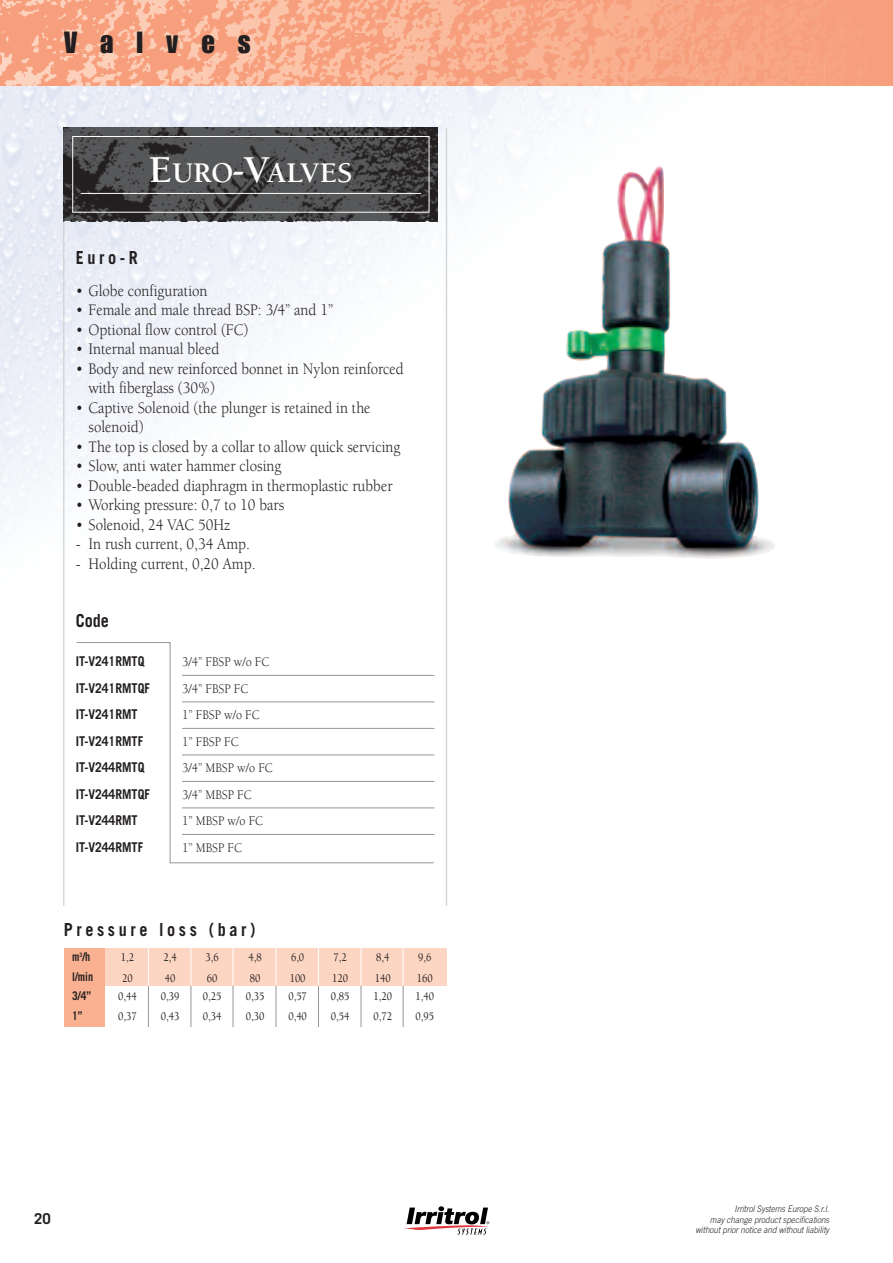
<style>
.page{position:relative;width:893px;height:1263px;background:#fff}
.page>*{position:absolute;margin:0;border:0;box-sizing:border-box;transform-origin:0 0}
.t1{font:30px "Impact";letter-spacing:.77em;color:#231f20}
.t2{font:700 29.25px "Berkeley";color:#fff}
.t3{font:700 18px "Trade Gothic";letter-spacing:.22em;color:#231f20;scale:.9 1}
.t4{font:16.5px/19.5px "Berkeley";color:#231f20;scale:.9 1}
.t5{font:700 15px "Trade Gothic";color:#231f20}
.t6{font:700 13.5px "Trade Gothic";color:#231f20;scale:.9 1}
.t7{font:13.5px "Berkeley";color:#231f20;scale:.9 1}
.t8{font:500 12px "Berkeley";color:#231f20;scale:.85 1}
.t9{font:700 12px "Trade Gothic";color:#231f20;scale:.85 1}
.t10{font:italic 300 9px/10.5px "Trade Gothic";color:#231f20;text-align:right;scale:.9 1}
.s1{font-size:39px}
</style>
<div class="page">
<hr style="left:148px;top:948px;width:1px;height:79px;background:#939598">
<hr style="left:190px;top:948px;width:1px;height:79px;background:#939598">
<hr style="left:233px;top:948px;width:1px;height:79px;background:#939598">
<hr style="left:276px;top:948px;width:1px;height:79px;background:#939598">
<hr style="left:318px;top:948px;width:1px;height:79px;background:#939598">
<hr style="left:361px;top:948px;width:1px;height:79px;background:#939598">
<hr style="left:403px;top:948px;width:1px;height:79px;background:#939598">
<div style="left:64px;top:948px;width:382px;height:38px;background:#fdd6c3"></div>
<div style="left:64px;top:948px;width:40px;height:79px;background:#f9b191"></div>
<hr style="left:148px;top:948px;width:1px;height:38px;background:#fff">
<hr style="left:190px;top:948px;width:1px;height:37px;background:#fff">
<hr style="left:276px;top:948px;width:1px;height:37px;background:#fff">
<hr style="left:318px;top:948px;width:1px;height:37px;background:#fff">
<hr style="left:361px;top:948px;width:1px;height:37px;background:#fff">
<hr style="left:403px;top:948px;width:1px;height:37px;background:#fff">
<img style="left:0;top:85px;width:893px;height:515px">
<svg style="left:76px;top:642px;width:359px;height:222px"></svg>
<hr style="left:233px;top:948px;width:1px;height:37px;background:#fff">
<hr style="left:63px;top:128px;width:1px;height:778px;background:#d1d2d4">
<hr style="left:446px;top:128px;width:1px;height:778px;background:#d1d2d4">
<img style="left:0;top:0;width:893px;height:85px">
<img style="left:64px;top:128px;width:374px;height:93px">
<hr style="left:81px;top:193px;width:340px;height:1px;background:#fff">
<div style="left:72px;top:136px;width:357px;height:77px;border:1px solid #fff"></div>
<svg style="left:404px;top:1206px;width:85px;height:28px"></svg>
<img style="left:493px;top:166px;width:283px;height:393px">
<h1 class="t1" style="left:64px;top:32px;width:188px">Valves</h1>
<h2 class="t2" style="left:149px;top:162px;width:205px"><span class="s1">E</span>URO<span class="s1">-V</span>ALVES</h2>
<p class="t3" style="left:76px;top:251px;width:70px">Euro-R</p>
<p class="t4" style="left:76px;top:282px;width:148px">• Globe configuration</p>
<p class="t4" style="left:76px;top:302px;width:288px">• Female and male thread BSP: 3/4” and 1”</p>
<p class="t4" style="left:76px;top:321px;width:193px">• Optional flow control (FC)</p>
<p class="t4" style="left:76px;top:341px;width:161px">• Internal manual bleed</p>
<p class="t4" style="left:89px;top:360px;width:352px;text-indent:-13px">• Body and new reinforced bonnet in Nylon reinforced with fiberglass (30%)</p>
<p class="t4" style="left:89px;top:399px;width:315px;text-indent:-13px">• Captive Solenoid (the plunger is retained in the solenoid)</p>
<p class="t4" style="left:76px;top:438px;width:362px">• The top is closed by a collar to allow quick servicing</p>
<p class="t4" style="left:76px;top:458px;width:230px">• Slow, anti water hammer closing</p>
<p class="t4" style="left:76px;top:477px;width:353px">• Double-beaded diaphragm in thermoplastic rubber</p>
<p class="t4" style="left:76px;top:497px;width:233px">• Working pressure: 0,7 to 10 bars</p>
<p class="t4" style="left:76px;top:516px;width:173px">• Solenoid, 24 VAC 50Hz</p>
<p class="t4" style="left:76px;top:536px;width:195px">- In rush current, 0,34 Amp.</p>
<p class="t4" style="left:76px;top:555px;width:201px">- Holding current, 0,20 Amp.</p>
<p class="t3" style="left:76px;top:614px;width:39px">Code</p>
<p class="t6" style="left:76px;top:657px;width:78px">IT-V241RMTQ</p>
<p class="t7" style="left:182px;top:657px;width:98px">3/4” FBSP w/o FC</p>
<p class="t6" style="left:76px;top:683px;width:84px">IT-V241RMTQF</p>
<p class="t7" style="left:182px;top:683px;width:75px">3/4” FBSP FC</p>
<p class="t6" style="left:76px;top:710px;width:70px">IT-V241RMT</p>
<p class="t7" style="left:182px;top:710px;width:88px">1” FBSP w/o FC</p>
<p class="t6" style="left:76px;top:736px;width:76px">IT-V241RMTF</p>
<p class="t7" style="left:182px;top:736px;width:64px">1” FBSP FC</p>
<p class="t6" style="left:76px;top:763px;width:78px">IT-V244RMTQ</p>
<p class="t7" style="left:182px;top:763px;width:102px">3/4” MBSP w/o FC</p>
<p class="t6" style="left:76px;top:789px;width:84px">IT-V244RMTQF</p>
<p class="t7" style="left:182px;top:789px;width:79px">3/4” MBSP FC</p>
<p class="t6" style="left:76px;top:816px;width:70px">IT-V244RMT</p>
<p class="t7" style="left:182px;top:816px;width:91px">1” MBSP w/o FC</p>
<p class="t6" style="left:76px;top:842px;width:76px">IT-V244RMTF</p>
<p class="t7" style="left:182px;top:842px;width:68px">1” MBSP FC</p>
<p class="t3" style="left:64px;top:923px;width:214px">Pressure loss (bar)</p>
<p class="t9" style="left:72px;top:952px;width:23px">m<sup>3</sup>/h</p>
<p class="t8" style="left:121px;top:952px;width:17px">1,2</p>
<p class="t8" style="left:163px;top:952px;width:17px">2,4</p>
<p class="t8" style="left:205px;top:952px;width:17px">3,6</p>
<p class="t8" style="left:249px;top:952px;width:17px">4,8</p>
<p class="t8" style="left:291px;top:952px;width:17px">6,0</p>
<p class="t8" style="left:334px;top:952px;width:17px">7,2</p>
<p class="t8" style="left:376px;top:952px;width:17px">8,4</p>
<p class="t8" style="left:418px;top:952px;width:17px">9,6</p>
<p class="t9" style="left:72px;top:972px;width:26px">l/min</p>
<p class="t8" style="left:122px;top:973px;width:14px">20</p>
<p class="t8" style="left:165px;top:973px;width:14px">40</p>
<p class="t8" style="left:207px;top:973px;width:14px">60</p>
<p class="t8" style="left:250px;top:973px;width:14px">80</p>
<p class="t8" style="left:290px;top:973px;width:20px">100</p>
<p class="t8" style="left:332px;top:973px;width:20px">120</p>
<p class="t8" style="left:375px;top:973px;width:20px">140</p>
<p class="t8" style="left:417px;top:973px;width:20px">160</p>
<p class="t9" style="left:72px;top:991px;width:24px">3/4”</p>
<p class="t8" style="left:118px;top:991px;width:23px">0,44</p>
<p class="t8" style="left:161px;top:991px;width:23px">0,39</p>
<p class="t8" style="left:203px;top:991px;width:23px">0,25</p>
<p class="t8" style="left:246px;top:991px;width:23px">0,35</p>
<p class="t8" style="left:288px;top:991px;width:23px">0,57</p>
<p class="t8" style="left:331px;top:991px;width:23px">0,85</p>
<p class="t8" style="left:373px;top:991px;width:23px">1,20</p>
<p class="t8" style="left:416px;top:991px;width:23px">1,40</p>
<p class="t9" style="left:72px;top:1011px;width:13px">1”</p>
<p class="t8" style="left:118px;top:1011px;width:23px">0,37</p>
<p class="t8" style="left:161px;top:1011px;width:23px">0,43</p>
<p class="t8" style="left:203px;top:1011px;width:23px">0,34</p>
<p class="t8" style="left:246px;top:1011px;width:23px">0,30</p>
<p class="t8" style="left:288px;top:1011px;width:23px">0,40</p>
<p class="t8" style="left:331px;top:1011px;width:23px">0,54</p>
<p class="t8" style="left:373px;top:1011px;width:23px">0,72</p>
<p class="t8" style="left:416px;top:1011px;width:23px">0,95</p>
<p class="t5" style="left:34px;top:1213px;width:18px">20</p>
<p class="t10" style="left:695px;top:1205px;width:150px">Irritrol Systems Europe S.r.l.<br>may change product specifications without prior notice and without liability</p>
</div>
